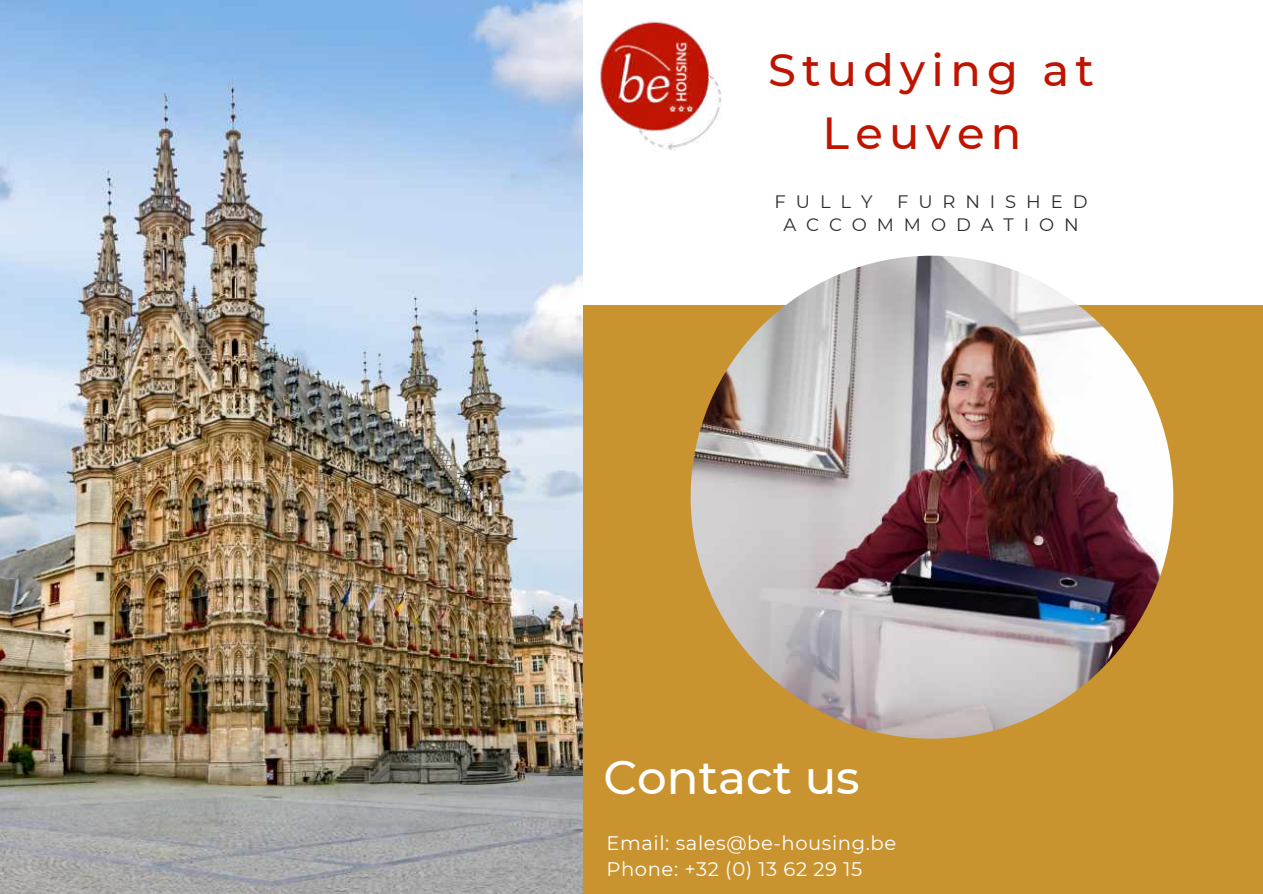
<style>
.page{position:relative;width:1263px;height:894px;background:#fff}
.page>*{position:absolute;margin:0;border:0;box-sizing:border-box;transform-origin:0 0}
.t1{font:500 46.8px "Montserrat";color:#fff}
.t2{font:500 44.85px/62.4px "Montserrat";letter-spacing:.14em;color:#bf1400;text-align:center}
.t3{font:19.5px/26.1px "Montserrat";letter-spacing:.03em;color:#fff}
.t4{font:18px/23px "Montserrat";letter-spacing:.55em;color:#2d2d2d}
</style>
<div class="page">
<div style="left:0;top:0;width:1263px;height:893px;background:#c9942f"></div>
<div style="left:98px;top:0;width:1164px;height:305px;background:#fff"></div>
<img style="left:691px;top:255px;width:482px;height:483px;border-radius:50%">
<img style="left:599px;top:20px;width:123px;height:130px">
<img style="left:0;top:0;width:583px;height:893px">
<h2 class="t2" style="left:768px;top:39px;width:328px">Studying at<br>Leuven</h2>
<p class="t4" style="left:783px;top:189px;width:306px;text-indent:114px">FURNISHED<br>ACCOMMODATION</p>
<p class="t4" style="left:775px;top:189px;width:99px">FULLY</p>
<h1 class="t1" style="left:603px;top:748px;width:258px">Contact us</h1>
<p class="t3" style="left:606px;top:829px;width:291px">Email: sales@be-housing.be<br>Phone: +32 (0) 13 62 29 15</p>
</div>
